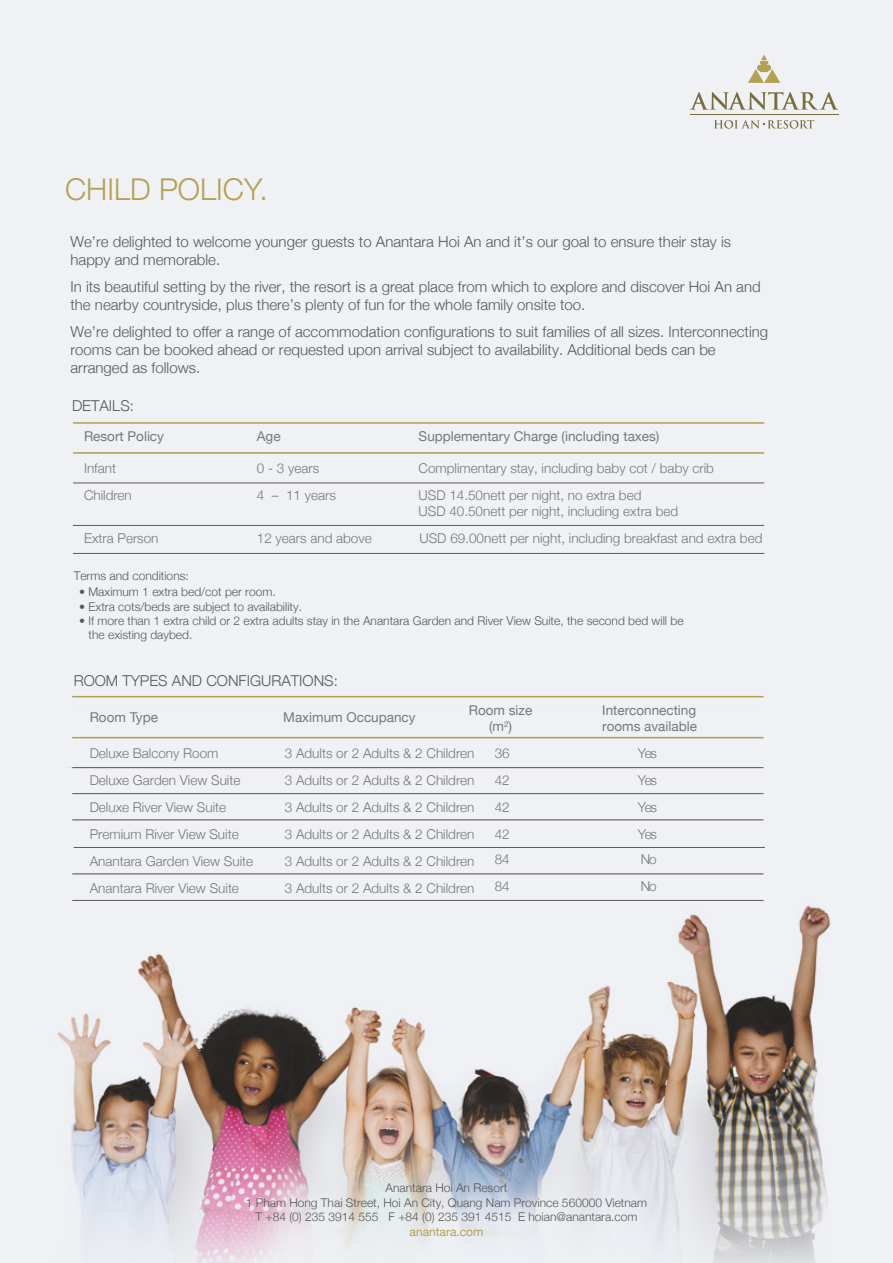
<style>
.page{position:relative;width:893px;height:1263px;background:#fff}
.page>*{position:absolute;margin:0;border:0;box-sizing:border-box;transform-origin:0 0}
.t1{font:300 30px "Helvetica Neue";color:#b4a154}
.t2{font:300 15px/18px "Helvetica Neue";color:#565758}
.t3{font:300 13.5px/27px "Helvetica Neue";color:#767779}
.t4{font:13.5px/16.2px "Helvetica Neue";color:#767779;text-align:center}
.t5{font:300 12px/14.4px "Helvetica Neue";color:#565758;text-align:center}
.t6{font:12px "Helvetica Neue";color:#b4a154}
</style>
<div class="page">
<div style="left:0;top:0;width:893px;height:1100px;background:#f0f1f5"></div>
<hr style="left:67px;top:706px;width:691px;height:2px;background:#eff1f5">
<hr style="left:67px;top:736px;width:691px;height:2px;background:#eff1f5">
<hr style="left:67px;top:767px;width:691px;height:1px;background:#eff1f5">
<img style="left:0;top:1100px;width:893px;height:163px">
<hr style="left:72px;top:696px;width:691px;height:1px;background:#b19e4f">
<hr style="left:72px;top:737px;width:691px;height:1px;background:#b19e4f">
<hr style="left:72px;top:767px;width:691px;height:1px;background:#5c5a5d">
<hr style="left:72px;top:793px;width:691px;height:1px;background:#5c5a5d">
<hr style="left:72px;top:820px;width:691px;height:1px;background:#5c5a5d">
<hr style="left:74px;top:847px;width:691px;height:1px;background:#5c5a5d">
<hr style="left:72px;top:874px;width:691px;height:1px;background:#5c5a5d">
<hr style="left:72px;top:900px;width:691px;height:1px;background:#5c5a5d">
<svg style="left:690px;top:92px;width:148px;height:18px"></svg>
<svg style="left:748px;top:55px;width:32px;height:28px"></svg>
<hr style="left:690px;top:115px;width:148px;height:1px;background:#786e3c">
<svg style="left:714px;top:120px;width:100px;height:9px"></svg>
<hr style="left:73px;top:422px;width:691px;height:2px;background:#b19e4f">
<hr style="left:73px;top:452px;width:691px;height:2px;background:#b19e4f">
<hr style="left:73px;top:483px;width:691px;height:1px;background:#5c5a5d">
<hr style="left:73px;top:525px;width:691px;height:1px;background:#5c5a5d">
<hr style="left:73px;top:553px;width:691px;height:1px;background:#5c5a5d">
<h1 class="t1" style="left:65px;top:165px;width:204px">CHILD POLICY.</h1>
<p class="t2" style="left:70px;top:231px;width:662px">We’re delighted to welcome younger guests to Anantara Hoi An and it’s our goal to ensure their stay is happy and memorable.</p>
<p class="t2" style="left:70px;top:276px;width:692px">In its beautiful setting by the river, the resort is a great place from which to explore and discover Hoi An and the nearby countryside, plus there’s plenty of fun for the whole family onsite too.</p>
<p class="t2" style="left:70px;top:321px;width:699px">We’re delighted to offer a range of accommodation configurations to suit families of all sizes. Interconnecting rooms can be booked ahead or requested upon arrival subject to availability. Additional beds can be arranged as follows.</p>
<p class="t2" style="left:72px;top:395px;width:63px">DETAILS:</p>
<p class="t4" style="left:84px;top:429px;width:81px">Resort Policy</p>
<p class="t4" style="left:257px;top:429px;width:25px">Age</p>
<p class="t4" style="left:419px;top:429px;width:242px">Supplementary Charge (including taxes)</p>
<p class="t3" style="left:84px;top:454px;width:33px">Infant</p>
<p class="t3" style="left:257px;top:454px;width:64px">0 - 3 years</p>
<p class="t3" style="left:419px;top:454px;width:297px">Complimentary stay, including baby cot / baby crib</p>
<p class="t3" style="left:84px;top:481px;width:49px">Children</p>
<p class="t3" style="left:257px;top:481px;width:81px">4 – 11 years</p>
<p class="t3" style="left:419px;top:486px;width:261px;line-height:16.2px">USD 14.50nett per night, no extra bed<br>USD 40.50nett per night, including extra bed</p>
<p class="t3" style="left:84px;top:524px;width:76px">Extra Person</p>
<p class="t3" style="left:257px;top:524px;width:116px">12 years and above</p>
<p class="t3" style="left:420px;top:524px;width:344px">USD 69.00nett per night, including breakfast and extra bed</p>
<p class="t5" style="left:74px;top:568px;width:117px">Terms and conditions:</p>
<p class="t5" style="left:79px;top:584px;width:198px">• Maximum 1 extra bed/cot per room.</p>
<p class="t5" style="left:79px;top:598px;width:224px">• Extra cots/beds are subject to availability.</p>
<p class="t5" style="left:89px;top:613px;width:596px;text-align:left;text-indent:-10px">• If more than 1 extra child or 2 extra adults stay in the Anantara Garden and River View Suite, the second bed will be the existing daybed.</p>
<p class="t2" style="left:74px;top:671px;width:266px">ROOM TYPES AND CONFIGURATIONS:</p>
<p class="t4" style="left:90px;top:710px;width:70px">Room Type</p>
<p class="t4" style="left:469px;top:703px;width:65px">Room size (m<sup>2</sup>)</p>
<p class="t4" style="left:602px;top:703px;width:96px;text-align:left">Interconnecting rooms available</p>
<p class="t4" style="left:283px;top:710px;width:134px">Maximum Occupancy</p>
<p class="t3" style="left:285px;top:738px;width:191px;text-align:justify">3 Adults or 2 Adults &amp; 2 Children 3 Adults or 2 Adults &amp; 2 Children 3 Adults or 2 Adults &amp; 2 Children 3 Adults or 2 Adults &amp; 2 Children 3 Adults or 2 Adults &amp; 2 Children 3 Adults or 2 Adults &amp; 2 Children</p>
<p class="t3" style="left:495px;top:738px;width:17px;text-align:justify">36<br>42<br>42<br>42</p>
<p class="t3" style="left:90px;top:738px;width:165px">Deluxe Balcony Room<br>Deluxe Garden View Suite<br>Deluxe River View Suite<br>Premium River View Suite<br>Anantara Garden View Suite</p>
<p class="t3" style="left:638px;top:738px;width:21px">Yes</p>
<p class="t3" style="left:638px;top:765px;width:21px">Yes</p>
<p class="t3" style="left:638px;top:792px;width:21px">Yes</p>
<p class="t3" style="left:638px;top:819px;width:21px">Yes</p>
<p class="t3" style="left:495px;top:845px;width:17px">84</p>
<p class="t3" style="left:641px;top:845px;width:17px">No</p>
<p class="t3" style="left:90px;top:873px;width:151px">Anantara River View Suite</p>
<p class="t3" style="left:495px;top:872px;width:17px">84</p>
<p class="t3" style="left:641px;top:872px;width:17px">No</p>
<p class="t5" style="left:246px;top:1180px;width:403px">Anantara Hoi An Resort<br>1 Pham Hong Thai Street, Hoi An City, Quang Nam Province 560000 Vietnam<br>T +84 (0) 235 3914 555 F +84 (0) 235 391 4515 E hoian@anantara.com</p>
<p class="t6" style="left:410px;top:1223px;width:75px">anantara.com</p>
</div>
